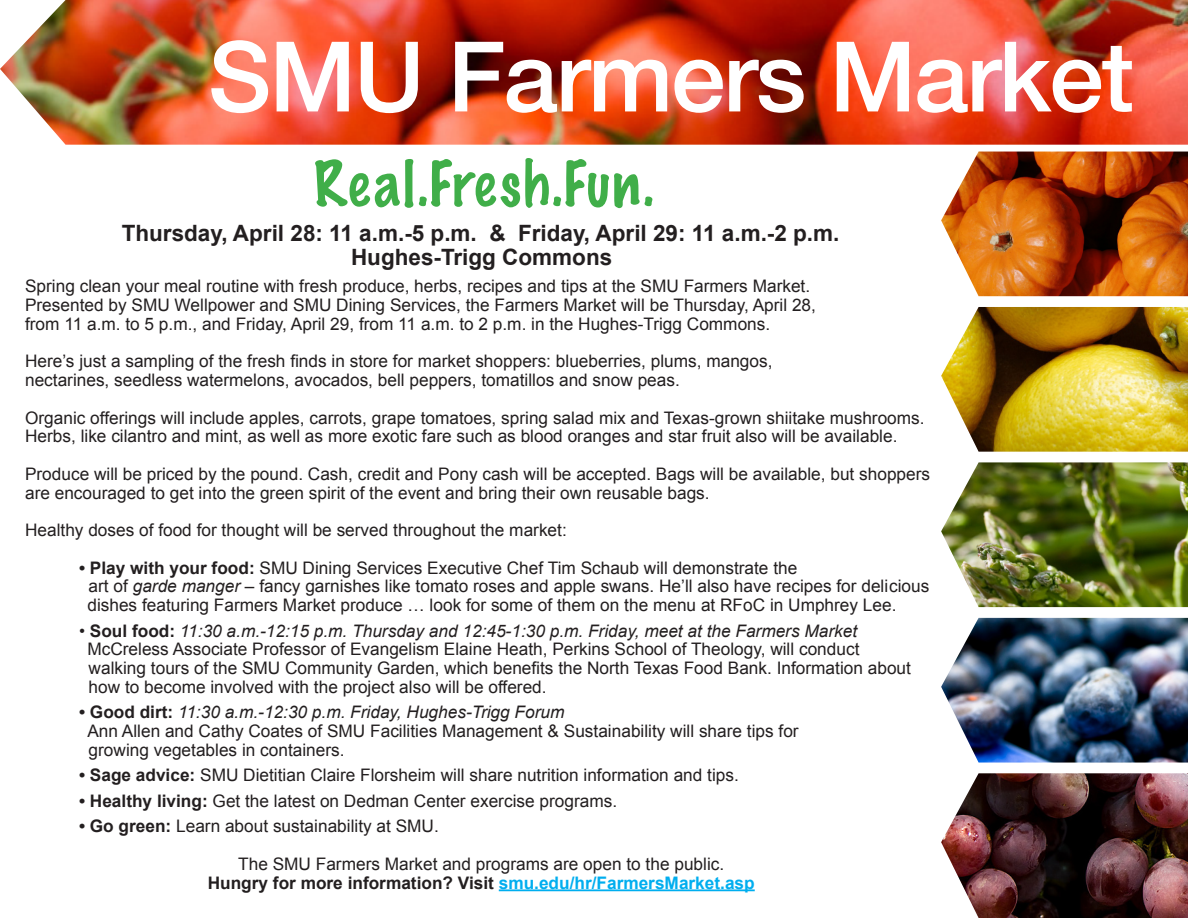
<style>
.page{position:relative;width:1188px;height:918px;background:#fff}
.page>*{position:absolute;margin:0;border:0;box-sizing:border-box;transform-origin:0 0}
.t1{font:500 97.5px "Helvetica Neue";letter-spacing:-.02em;color:#fff}
.t2{font:100 57px "Marker Felt";letter-spacing:.03em;color:#40ae49}
.t3{font:700 22.5px "Arial";color:#231f20}
.t4{font:17.25px/18.8px "Arial";color:#231f20}
.s1{font-weight:700}
.s2{font-style:italic}
.s3{font-weight:700;color:#00aeef}
</style>
<div class="page">
<img style="left:0;top:0;width:1188px;height:145px">
<img style="left:941px;top:152px;width:247px;height:144px">
<img style="left:941px;top:307px;width:247px;height:145px">
<img style="left:941px;top:462px;width:247px;height:145px">
<img style="left:941px;top:618px;width:247px;height:145px">
<img style="left:941px;top:773px;width:247px;height:145px">
<hr style="left:499px;top:889px;width:256px;height:2px;background:#00aeef">
<p class="t1" style="left:208px;top:18px;width:927px">SMU Farmers Market</p>
<p class="t2" style="left:314px;top:145px;width:342px">Real.Fresh.Fun.</p>
<p class="t3" style="left:122px;top:219px;width:719px">Thursday, April 28: 11 a.m.-5 p.m. &amp; Friday, April 29: 11 a.m.-2 p.m.</p>
<p class="t3" style="left:351px;top:242px;width:263px">Hughes-Trigg Commons</p>
<p class="t4" style="left:25px;top:277px;width:792px">Spring clean your meal routine with fresh produce, herbs, recipes and tips at the SMU Farmers Market.<br>Presented by SMU Wellpower and SMU Dining Services, the Farmers Market will be Thursday, April 28, from 11 a.m. to 5 p.m., and Friday, April 29, from 11 a.m. to 2 p.m. in the Hughes-Trigg Commons.</p>
<p class="t4" style="left:25px;top:352px;width:749px">Here’s just a sampling of the fresh finds in store for market shoppers: blueberries, plums, mangos,</p>
<p class="t4" style="left:25px;top:371px;width:656px">nectarines, seedless watermelons, avocados, bell peppers, tomatillos and snow peas.</p>
<p class="t4" style="left:25px;top:408px;width:901px">Organic offerings will include apples, carrots, grape tomatoes, spring salad mix and Texas-grown shiitake mushrooms.<br>Herbs, like cilantro and mint, as well as more exotic fare such as blood oranges and star fruit also will be available.</p>
<p class="t4" style="left:25px;top:465px;width:907px">Produce will be priced by the pound. Cash, credit and Pony cash will be accepted. Bags will be available, but shoppers are encouraged to get into the green spirit of the event and bring their own reusable bags.</p>
<p class="t4" style="left:25px;top:521px;width:543px">Healthy doses of food for thought will be served throughout the market:</p>
<p class="t4" style="left:79px;top:558px;width:720px"><span class="s1">• Play with your food:</span> SMU Dining Services Executive Chef Tim Schaub will demonstrate the</p>
<p class="t4" style="left:87px;top:577px;width:843px">art of <span class="s2">garde manger</span> – fancy garnishes like tomato roses and apple swans. He’ll also have recipes for delicious dishes featuring Farmers Market produce … look for some of them on the menu at RFoC in Umphrey Lee.</p>
<p class="t4" style="left:87px;top:621px;width:825px;text-indent:-8px">• <span class="s1">Soul food:</span> <span class="s2">11:30 a.m.-12:15 p.m. Thursday and 12:45-1:30 p.m. Friday, meet at the Farmers Market </span>McCreless Associate Professor of Evangelism Elaine Heath, Perkins School of Theology, will conduct walking tours of the SMU Community Garden, which benefits the North Texas Food Bank. Information about how to become involved with the project also will be offered.</p>
<p class="t4" style="left:87px;top:703px;width:713px;text-indent:-8px"><span class="s1">• Good dirt:</span> <span class="s2">11:30 a.m.-12:30 p.m. Friday, Hughes-Trigg Forum<br></span>Ann Allen and Cathy Coates of SMU Facilities Management &amp; Sustainability will share tips for growing vegetables in containers.</p>
<p class="t4" style="left:79px;top:766px;width:661px"><span class="s1">• Sage advice:</span> SMU Dietitian Claire Florsheim will share nutrition information and tips.</p>
<p class="t4" style="left:79px;top:792px;width:540px"><span class="s1">• Healthy living:</span> Get the latest on Dedman Center exercise programs.</p>
<p class="t4" style="left:79px;top:817px;width:361px"><span class="s1">• Go green:</span> Learn about sustainability at SMU.</p>
<p class="t4" style="left:208px;top:855px;width:548px;text-align:center">The SMU Farmers Market and programs are open to the public.<br><span class="s1">Hungry for more information? Visit</span> <span class="s3">smu.edu/hr/FarmersMarket.asp</span></p>
</div>
